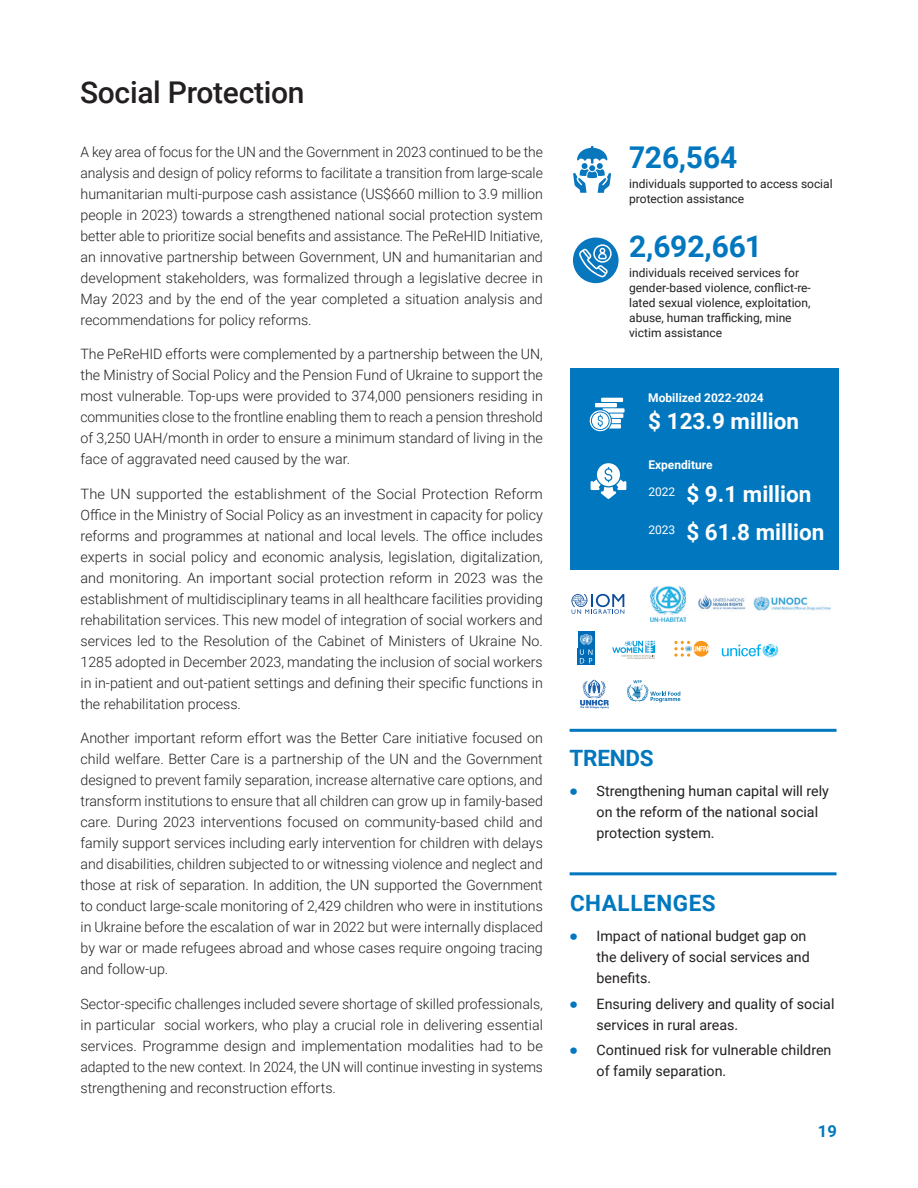
<style>
.page{position:relative;width:918px;height:1188px;background:#fff}
.page>*{position:absolute;margin:0;border:0;box-sizing:border-box;transform-origin:0 0}
.t1{font:500 30px "Roboto";letter-spacing:-.01em;color:#231f20}
.t2{font:700 30px "Roboto";letter-spacing:-.01em;color:#0077be}
.t3{font:700 22.5px/38px "Roboto";color:#fff}
.t4{font:700 22.5px "Roboto";letter-spacing:.025em;color:#0077be}
.t5{font:700 16.5px "Roboto";color:#0077be}
.t6{font:300 14.25px/21px "Roboto";color:#231f20;text-align:justify}
.t7{font:14.25px/21px "Roboto";color:#231f20}
.t8{font:12px/15px "Roboto";color:#231f20}
.t9{font:700 12px "Roboto";color:#fff}
.t10{font:12px "Roboto";color:#fff}
.s1{font-family:"Roboto Serif 20 pt";color:#0077be}
</style>
<div class="page">
<div style="left:570px;top:368px;width:268px;height:202px;background:#0077be"></div>
<svg style="left:591px;top:463px;width:35px;height:36px"></svg>
<svg style="left:589px;top:398px;width:36px;height:33px"></svg>
<svg style="left:573px;top:146px;width:38px;height:47px"></svg>
<svg style="left:573px;top:238px;width:46px;height:45px"></svg>
<hr style="left:570px;top:729px;width:267px;height:3px;background:#0077be">
<hr style="left:570px;top:872px;width:267px;height:3px;background:#0077be">
<svg style="left:571px;top:594px;width:53px;height:20px"></svg>
<svg style="left:578px;top:648px;width:2px;height:8px"></svg>
<div style="left:586px;top:648px;width:8px;height:8px;background:#006bb6"></div>
<div style="left:586px;top:657px;width:8px;height:8px;background:#006bb6"></div>
<svg style="left:578px;top:657px;width:8px;height:8px"></svg>
<div style="left:578px;top:631px;width:16px;height:17px;background:#006bb6"></div>
<svg style="left:580px;top:634px;width:13px;height:30px"></svg>
<svg style="left:722px;top:644px;width:56px;height:14px"></svg>
<svg style="left:674px;top:641px;width:36px;height:16px"></svg>
<svg style="left:627px;top:680px;width:53px;height:22px"></svg>
<img style="left:698px;top:594px;width:47px;height:16px">
<img style="left:753px;top:596px;width:78px;height:15px">
<svg style="left:612px;top:641px;width:43px;height:18px"></svg>
<img style="left:651px;top:586px;width:35px;height:35px">
<svg style="left:580px;top:680px;width:29px;height:29px"></svg>
<h1 class="t1" style="left:80px;top:72px;width:226px">Social Protection</h1>
<p class="t6" style="left:81px;top:141px;width:464px">A key area of focus for the UN and the Government in 2023 continued to be the analysis and design of policy reforms to facilitate a transition from large-scale humanitarian multi-purpose cash assistance (US$660 million to 3.9 million people in 2023) towards a strengthened national social protection system better able to prioritize social benefits and assistance. The PeReHID Initiative, an innovative partnership between Government, UN and humanitarian and development stakeholders, was formalized through a legislative decree in May 2023 and by the end of the year completed a situation analysis and recommendations for policy reforms.</p>
<p class="t6" style="left:81px;top:343px;width:464px">The PeReHID efforts were complemented by a partnership between the UN, the Ministry of Social Policy and the Pension Fund of Ukraine to support the most vulnerable. Top-ups were provided to 374,000 pensioners residing in communities close to the frontline enabling them to reach a pension threshold of 3,250 UAH/month in order to ensure a minimum standard of living in the face of aggravated need caused by the war.</p>
<p class="t6" style="left:81px;top:483px;width:464px">The UN supported the establishment of the Social Protection Reform Office in the Ministry of Social Policy as an investment in capacity for policy reforms and programmes at national and local levels. The office includes experts in social policy and economic analysis, legislation, digitalization, and monitoring. An important social protection reform in 2023 was the establishment of multidisciplinary teams in all healthcare facilities providing rehabilitation services. This new model of integration of social workers and services led to the Resolution of the Cabinet of Ministers of Ukraine No.<br>1285 adopted in December 2023, mandating the inclusion of social workers in in-patient and out-patient settings and defining their specific functions in the rehabilitation process.</p>
<p class="t6" style="left:81px;top:727px;width:464px">Another important reform effort was the Better Care initiative focused on child welfare. Better Care is a partnership of the UN and the Government designed to prevent family separation, increase alternative care options, and transform institutions to ensure that all children can grow up in family-based care. During 2023 interventions focused on community-based child and family support services including early intervention for children with delays and disabilities, children subjected to or witnessing violence and neglect and those at risk of separation. In addition, the UN supported the Government to conduct large-scale monitoring of 2,429 children who were in institutions in Ukraine before the escalation of war in 2022 but were internally displaced by war or made refugees abroad and whose cases require ongoing tracing and follow-up.</p>
<p class="t6" style="left:81px;top:993px;width:464px">Sector-specific challenges included severe shortage of skilled professionals, in particular social workers, who play a crucial role in delivering essential services. Programme design and implementation modalities had to be adapted to the new context. In 2024, the UN will continue investing in systems strengthening and reconstruction efforts.</p>
<h1 class="t2" style="left:629px;top:136px;width:110px">726,564</h1>
<p class="t8" style="left:629px;top:176px;width:205px">individuals supported to access social protection assistance</p>
<h1 class="t2" style="left:629px;top:226px;width:133px">2,692,661</h1>
<p class="t8" style="left:629px;top:265px;width:183px">individuals received services for gender-based violence, conflict-re&shy;lated sexual violence, exploitation, abuse, human trafficking, mine victim assistance</p>
<p class="t9" style="left:648px;top:390px;width:117px">Mobilized 2022-2024</p>
<h2 class="t3" style="left:648px;top:401px;width:152px">$ 123.9 million</h2>
<p class="t9" style="left:648px;top:457px;width:66px">Expenditure</p>
<p class="t10" style="left:648px;top:483px;width:28px">2022</p>
<p class="t10" style="left:648px;top:521px;width:28px">2023</p>
<h2 class="t3" style="left:686px;top:474px;width:140px">$ 9.1 million $ 61.8 million</h2>
<h2 class="t4" style="left:570px;top:742px;width:86px">TRENDS</h2>
<p class="t7" style="left:597px;top:780px;width:234px;text-indent:-27px"><span class="s1">●</span> Strengthening human capital will rely on the reform of the national social protection system.</p>
<h2 class="t4" style="left:570px;top:887px;width:147px">CHALLENGES</h2>
<p class="t7" style="left:597px;top:925px;width:215px;text-indent:-27px"><span class="s1">●</span> Impact of national budget gap on the delivery of social services and benefits.</p>
<p class="t7" style="left:597px;top:993px;width:239px;text-indent:-27px"><span class="s1">●</span> Ensuring delivery and quality of social services in rural areas.</p>
<p class="t7" style="left:597px;top:1039px;width:236px;text-indent:-27px"><span class="s1">●</span> Continued risk for vulnerable children of family separation.</p>
<p class="t5" style="left:818px;top:1120px;width:20px">19</p>
</div>
